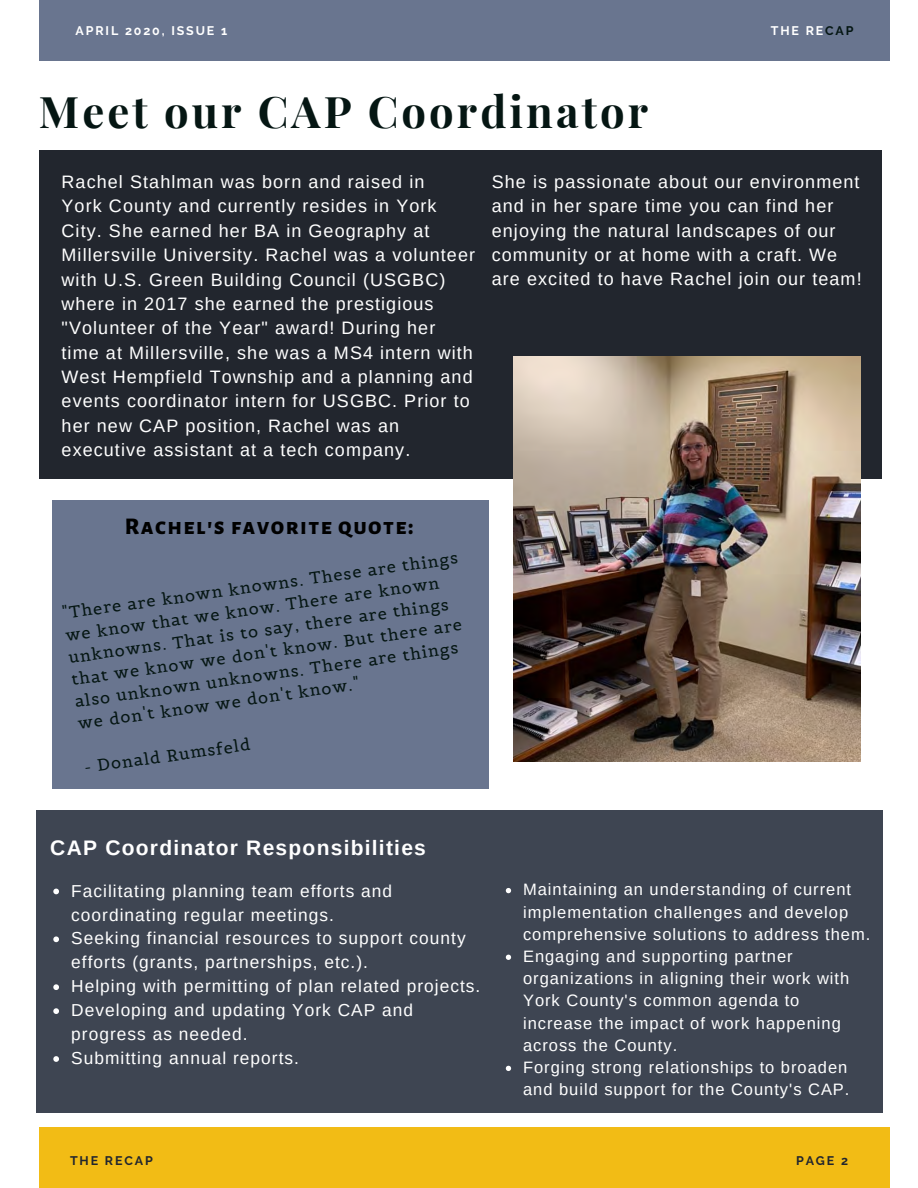
<style>
.page{position:relative;width:918px;height:1188px;background:#fff}
.page>*{position:absolute;margin:0;border:0;box-sizing:border-box;transform-origin:0 0}
.t1{font:700 43.65px "Playfair Display";letter-spacing:.07em;color:#051613}
.t2{font:800 24px "Alegreya Sans SC";letter-spacing:.06em;color:#000}
.t3{font:700 21px "Arimo";letter-spacing:.06em;color:#fff}
.t4{font:18px/24.3px "Arimo";letter-spacing:.06em;color:#fff}
.t5{font:18px "Raleway";letter-spacing:.06em;color:#fff}
.t6{font:17.25px/24px "Arimo";letter-spacing:.06em;color:#fff}
.t7{font:16.5px/22.2px "Arimo";letter-spacing:.06em;color:#fff}
.t8{font:16.5px/22.2px "Belgrano";color:#051613}
.t9{font:700 12.45px "Raleway";letter-spacing:.15em;color:#fff}
.t10{font:700 12.45px "Raleway";letter-spacing:.15em;color:#22262e}
.s1{color:#051613}
</style>
<div class="page">
<div style="left:39px;top:0;width:851px;height:60px;background:#69758f"></div>
<div style="left:36px;top:811px;width:846px;height:301px;background:#3e4552"></div>
<div style="left:52px;top:500px;width:437px;height:288px;background:#69758f"></div>
<div style="left:40px;top:151px;width:841px;height:327px;background:#22262e"></div>
<img style="left:513px;top:356px;width:348px;height:405px">
<svg style="left:506px;top:888px;width:5px;height:5px"></svg>
<svg style="left:506px;top:955px;width:5px;height:5px"></svg>
<svg style="left:506px;top:1066px;width:5px;height:5px"></svg>
<svg style="left:53px;top:889px;width:6px;height:5px"></svg>
<svg style="left:53px;top:936px;width:6px;height:6px"></svg>
<svg style="left:53px;top:984px;width:6px;height:6px"></svg>
<svg style="left:53px;top:1008px;width:6px;height:6px"></svg>
<svg style="left:53px;top:1056px;width:6px;height:6px"></svg>
<div style="left:39px;top:1128px;width:851px;height:60px;background:#f2bc15"></div>
<p class="t9" style="left:76px;top:23px;width:153px">APRIL 2020, ISSUE 1</p>
<p class="t9" style="left:771px;top:23px;width:84px">THE RE<span class="s1">CAP</span></p>
<h1 class="t1" style="left:39px;top:81px;width:611px">Meet our CAP Coordinator</h1>
<p class="t4" style="left:62px;top:170px;width:415px">Rachel Stahlman was born and raised in<br>York County and currently resides in York City. She earned her BA in Geography at Millersville University. Rachel was a volunteer with U.S. Green Building Council (USGBC) where in 2017 she earned the prestigious "Volunteer of the Year" award! During her time at Millersville, she was a MS4 intern with West Hempfield Township and a planning and events coordinator intern for USGBC. Prior to her new CAP position, Rachel was an executive assistant at a tech company.</p>
<p class="t4" style="left:492px;top:170px;width:371px">She is passionate about our environment and in her spare time you can find her enjoying the natural landscapes of our community or at home with a craft. We are excited to have Rachel join our team!</p>
<p class="t5" style="left:75px;top:263px;width:262px">Education &amp; Outreach Team</p>
<p class="t5" style="left:502px;top:263px;width:218px">Programmatic Changes</p>
<h2 class="t2" style="left:125px;top:512px;width:290px">Rachel's favorite quote:</h2>
<p class="t8" style="left:61px;top:602px;width:401px;rotate:-8deg">"There are known knowns. These are things we know that we know. There are known unknowns. That is to say, there are things that we know we don't know. But there are also unknown unknowns. There are things we don't know we don't know."</p>
<p class="t8" style="left:83px;top:756px;width:169px;rotate:-8deg">- Donald Rumsfeld</p>
<p class="t3" style="left:50px;top:836px;width:377px">CAP Coordinator Responsibilities</p>
<p class="t6" style="left:71px;top:879px;width:411px">Facilitating planning team efforts and coordinating regular meetings.<br>Seeking financial resources to support county efforts (grants, partnerships, etc.).<br>Helping with permitting of plan related projects.<br>Developing and updating York CAP and progress as needed.<br>Submitting annual reports.</p>
<p class="t7" style="left:523px;top:879px;width:349px">Maintaining an understanding of current implementation challenges and develop comprehensive solutions to address them.<br>Engaging and supporting partner organizations in aligning their work with York County's common agenda to increase the impact of work happening across the County.<br>Forging strong relationships to broaden and build support for the County's CAP.</p>
<p class="t10" style="left:70px;top:1153px;width:84px">THE RECAP</p>
<p class="t10" style="left:796px;top:1153px;width:53px">PAGE 2</p>
</div>
